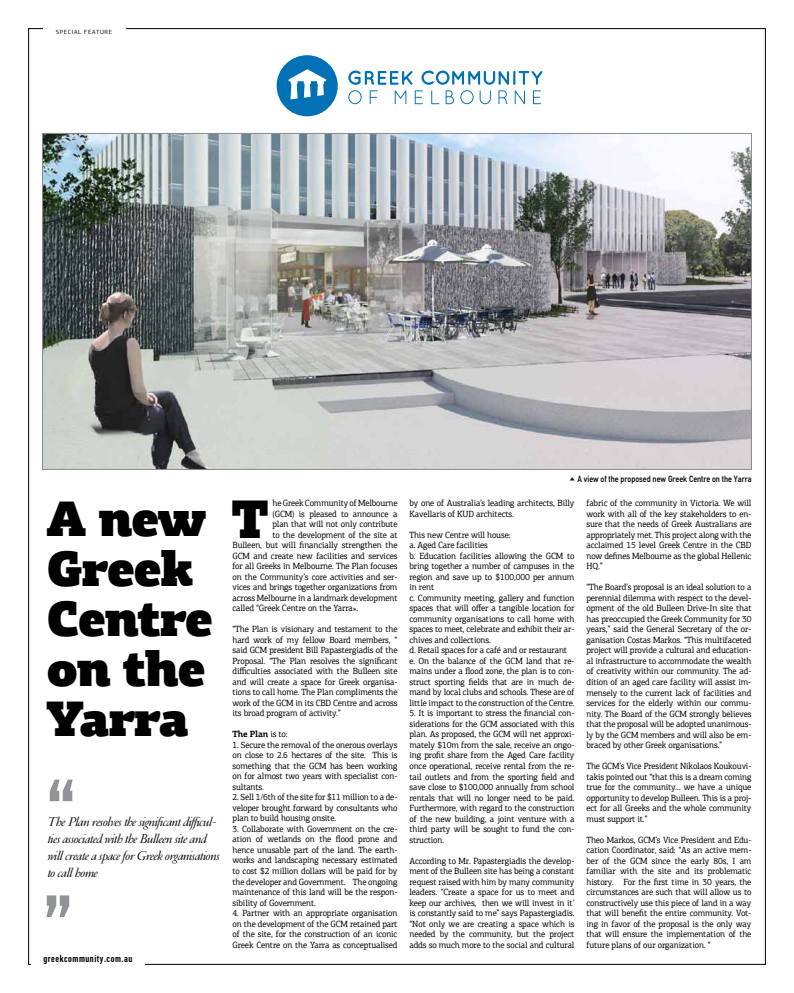
<style>
.page{position:relative;width:794px;height:993px;background:#fff}
.page>*{position:absolute;margin:0;border:0;box-sizing:border-box;transform-origin:0 0}
.t1{font:100px "PF Din Text Cond Pro";color:#919396}
.t2{font:900 54.5px "PF Agora Slab Pro";color:#000;scale:.9 1}
.t3{font:900 50px/50px "PF Agora Slab Pro";letter-spacing:-.05em;color:#000;scale:.95 1}
.t4{font:italic 14px/16.8px "PF Garamond Classic";letter-spacing:-.015em;color:#000}
.t5{font:500 10px "PF Din Text Comp Pro";letter-spacing:.05em;color:#000}
.t6{font:9px/10.5px "PF Agora Slab Pro";letter-spacing:-.015em;color:#000;text-align:justify;scale:.95 1}
.t7{font:500 condensed 9px "PF Din Text";color:#000}
.t8{font:700 9px "PF Agora Slab Pro";letter-spacing:-.015em;color:#000;scale:.95 1}
.t9{font:6px "PF Agora Sans Pro";letter-spacing:.1em;color:#000}
.s1{font-weight:400}
.s2{font-family:"PF Agora Serif Pro";font-weight:400;font-stretch:normal}
</style>
<div class="page">
<img style="left:44px;top:135px;width:705px;height:332px">
<svg style="left:277px;top:55px;width:61px;height:61px"></svg>
<svg style="left:348px;top:70px;width:194px;height:34px"></svg>
<p class="t9" style="left:56px;top:28px;width:58px">SPECIAL FEATURE</p>
<h3 class="t3" style="left:46px;top:493px;width:178px">A new<br>Greek<br>Centre on the<br>Yarra</h3>
<h2 class="t2" style="left:231px;top:481px;width:43px">T</h2>
<p class="t6" style="left:272px;top:497px;width:133px">he Greek Community of Melbourne</p>
<p class="t6" style="left:272px;top:508px;width:133px">(GCM) is pleased to announce a</p>
<p class="t6" style="left:272px;top:518px;width:133px">plan that will not only contribute</p>
<p class="t6" style="left:272px;top:529px;width:133px">to the development of the site at</p>
<p class="t6" style="left:232px;top:539px;width:175px">Bulleen, but will financially strengthen the</p>
<p class="t6" style="left:232px;top:550px;width:175px">GCM and create new facilities and services</p>
<p class="t6" style="left:232px;top:560px;width:175px">for all Greeks in Melbourne. The Plan focuses</p>
<p class="t6" style="left:232px;top:571px;width:175px">on the Community’s core activities and ser-</p>
<p class="t6" style="left:232px;top:581px;width:175px">vices and brings together organizations from</p>
<p class="t6" style="left:232px;top:592px;width:175px">across Melbourne in a landmark development</p>
<p class="t6" style="left:232px;top:602px;width:134px">called “Greek Centre on the Yarra».</p>
<p class="t6" style="left:232px;top:623px;width:175px">“The Plan is visionary and testament to the hard work of my fellow Board members, “ said GCM president Bill Papastergiadis of the Proposal. “The Plan resolves the significant difficulties associated with the Bulleen site and will create a space for Greek organisa&shy;tions to call home. The Plan compliments the work of the GCM in its CBD Centre and across its broad program of activity.”</p>
<p class="t8" style="left:232px;top:728px;width:59px">The Plan <span class="s1">is to:</span></p>
<p class="t6" style="left:232px;top:739px;width:175px">1. Secure the removal of the onerous overlays on close to 2.6 hectares of the site. This is something that the GCM has been working on for almost two years with specialist con&shy;sultants.</p>
<p class="t6" style="left:232px;top:791px;width:175px">2. Sell 1/6th of the site for $11 million to a de&shy;veloper brought forward by consultants who plan to build housing onsite.</p>
<p class="t6" style="left:232px;top:823px;width:175px">3. Collaborate with Government on the cre&shy;ation of wetlands on the flood prone and hence unusable part of the land. The earth&shy;works and landscaping necessary estimated to cost $2 million dollars will be paid for by the developer and Government. The ongoing maintenance of this land will be the respon&shy;sibility of Government.</p>
<p class="t6" style="left:232px;top:907px;width:175px">4. Partner with an appropriate organisation on the development of the GCM retained part of the site, for the construction of an iconic Greek Centre on the Yarra as conceptualised</p>
<h1 class="t1" style="left:46px;top:757px;width:32px">“</h1>
<h3 class="t4" style="left:48px;top:813px;width:173px">The Plan resolves the significant difficul&shy;ties associated with the Bulleen site and will create a space for Greek organisations to call home</h3>
<h1 class="t1" style="left:73px;top:938px;width:31px;rotate:-180deg">“</h1>
<p class="t5" style="left:43px;top:951px;width:90px">greekcommunity.com.au</p>
<p class="t7" style="left:569px;top:473px;width:184px"><span class="s2">▲</span> A view of the proposed new Greek Centre on the Yarra</p>
<p class="t6" style="left:409px;top:497px;width:175px">by one of Australia’s leading architects, Billy<br>Kavellaris of KUD architects.</p>
<p class="t6" style="left:409px;top:529px;width:175px;text-align:left">This new Centre will house:<br>a. Aged Care facilities<br>b. Education facilities allowing the GCM to bring together a number of campuses in the region and save up to $100,000 per annum in rent<br>c. Community meeting, gallery and function spaces that will offer a tangible location for community organisations to call home with spaces to meet, celebrate and exhibit their ar&shy;chives and collections.<br>d. Retail spaces for a café and or restaurant e. On the balance of the GCM land that re&shy;mains under a flood zone, the plan is to con&shy;struct sporting fields that are in much de&shy;mand by local clubs and schools. These are of little impact to the construction of the Centre.</p>
<p class="t6" style="left:409px;top:707px;width:175px">5. It is important to stress the financial con&shy;siderations for the GCM associated with this plan. As proposed, the GCM will net approxi&shy;mately $10m from the sale, receive an ongo&shy;ing profit share from the Aged Care facility once operational, receive rental from the re&shy;tail outlets and from the sporting field and save close to $100,000 annually from school rentals that will no longer need to be paid.<br>Furthermore, with regard to the construction of the new building, a joint venture with a third party will be sought to fund the con&shy;struction.</p>
<p class="t6" style="left:409px;top:854px;width:175px">According to Mr. Papastergiadis the develop&shy;ment of the Bulleen site has being a constant request raised with him by many community leaders. “Create a space for us to meet and keep our archives, then we will invest in it’ is constantly said to me” says Papastergiadis. “Not only we are creating a space which is needed by the community, but the project adds so much more to the social and cultural</p>
<p class="t6" style="left:586px;top:498px;width:175px">fabric of the community in Victoria. We will work with all of the key stakeholders to en&shy;sure that the needs of Greek Australians are appropriately met. This project along with the acclaimed 15 level Greek Centre in the CBD now defines Melbourne as the global Hellenic HQ.”</p>
<p class="t6" style="left:586px;top:582px;width:175px">“The Board’s proposal is an ideal solution to a perennial dilemma with respect to the devel&shy;opment of the old Bulleen Drive-In site that has preoccupied the Greek Community for 30 years,” said the General Secretary of the or&shy;ganisation Costas Markos. “This multifaceted project will provide a cultural and education&shy;al infrastructure to accommodate the wealth of creativity within our community. The ad&shy;dition of an aged care facility will assist im&shy;mensely to the current lack of facilities and services for the elderly within our commu&shy;nity. The Board of the GCM strongly believes that the proposal will be adopted unanimous&shy;ly by the GCM members and will also be em&shy;braced by other Greek organisations.”</p>
<p class="t6" style="left:586px;top:760px;width:175px">The GCM’s Vice President Nikolaos Koukouvi&shy;takis pointed out “that this is a dream coming true for the community… we have a unique opportunity to develop Bulleen. This is a proj&shy;ect for all Greeks and the whole community must support it.”</p>
<p class="t6" style="left:586px;top:834px;width:175px">Theo Markos, GCM’s Vice President and Edu&shy;cation Coordinator, said: “As an active mem&shy;ber of the GCM since the early 80s, I am familiar with the site and its problematic history. For the first time in 30 years, the circumstances are such that will allow us to constructively use this piece of land in a way that will benefit the entire community. Vot&shy;ing in favor of the proposal is the only way that will ensure the implementation of the future plans of our organization. “</p>
</div>
